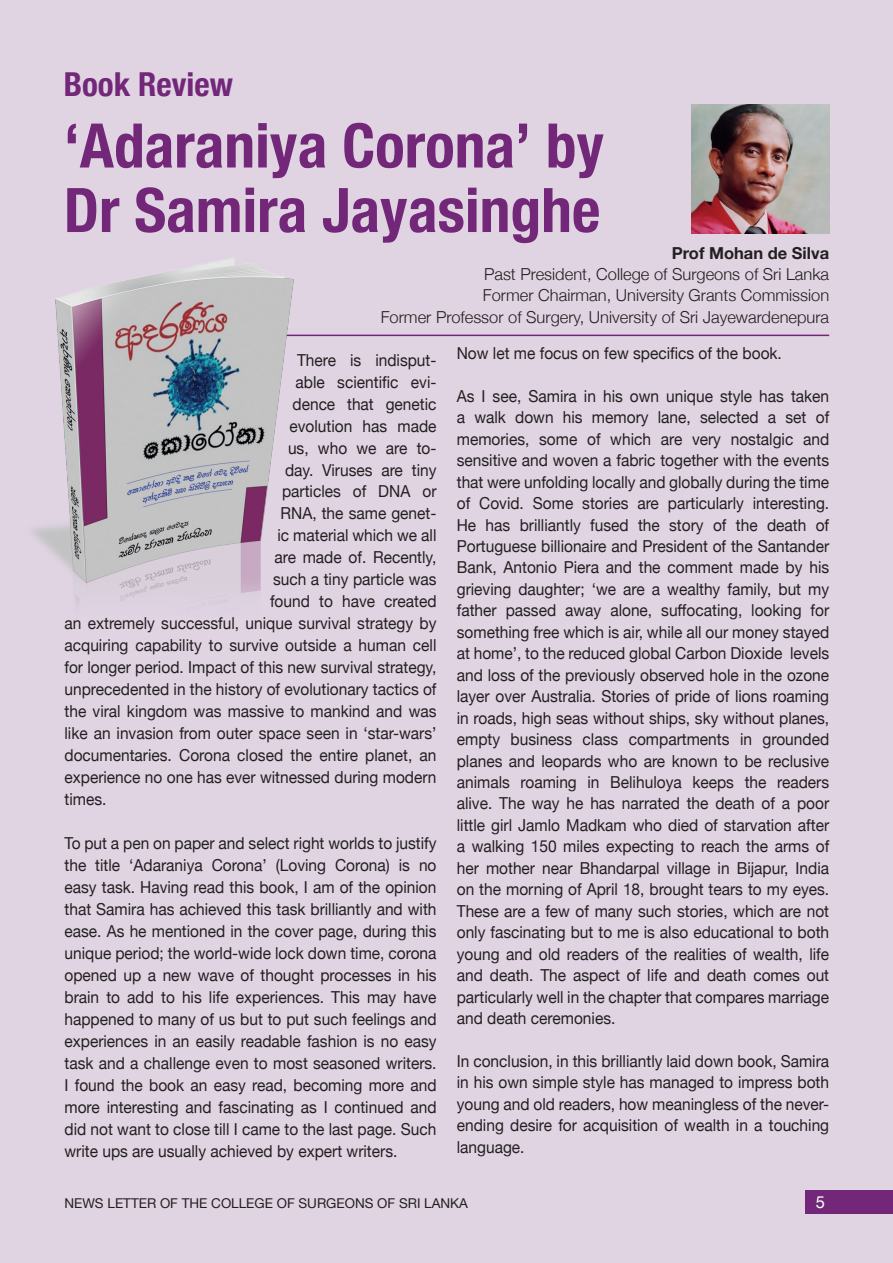
<style>
.page{position:relative;width:893px;height:1263px;background:#e0d4e3}
.page>*{position:absolute;margin:0;border:0;box-sizing:border-box;transform-origin:0 0}
.t1{font:700 condensed 61.5px/64.5px "Helvetica Neue";color:#722779}
.t2{font:700 condensed 33px "Helvetica Neue";color:#722779}
.t3{font:16.5px/21.5px "Helvetica Neue";color:#231f20;text-align:justify;scale:.94 1}
.t4{font:300 16.5px/21.5px "Helvetica Neue";color:#231f20;text-align:right}
.t5{font:700 16.5px "Helvetica Neue";color:#231f20}
.t6{font:16.5px "Helvetica Neue";color:#fff}
.t7{font:13.5px "Helvetica Neue";color:#231f20}
</style>
<div class="page">
<hr style="left:64px;top:335px;width:765px;height:1px;background:#722779">
<img style="left:691px;top:104px;width:138px;height:129px">
<img style="left:33px;top:258px;width:277px;height:346px">
<div style="left:805px;top:1191px;width:88px;height:23px;background:#722779"></div>
<h2 class="t2" style="left:64px;top:56px;width:171px">Book Review</h2>
<h1 class="t1" style="left:64px;top:109px;width:542px">‘Adaraniya Corona’ by<br>Dr Samira Jayasinghe</h1>
<p class="t5" style="left:672px;top:240px;width:159px">Prof Mohan de Silva</p>
<p class="t4" style="left:381px;top:262px;width:450px">Past President, College of Surgeons of Sri Lanka<br>Former Chairman, University Grants Commission<br>Former Professor of Surgery, University of Sri Jayewardenepura</p>
<p class="t3" style="left:297px;top:350px;width:150px">There is indisput-</p>
<p class="t3" style="left:295px;top:372px;width:152px">able scientific evi-</p>
<p class="t3" style="left:292px;top:394px;width:155px">dence that genetic</p>
<p class="t3" style="left:289px;top:416px;width:158px">evolution has made</p>
<p class="t3" style="left:288px;top:438px;width:159px">us, who we are to-</p>
<p class="t3" style="left:285px;top:460px;width:163px">day. Viruses are tiny</p>
<p class="t3" style="left:282px;top:482px;width:166px">particles of DNA or</p>
<p class="t3" style="left:280px;top:504px;width:167px">RNA, the same genet-</p>
<p class="t3" style="left:277px;top:526px;width:171px">ic material which we all</p>
<p class="t3" style="left:274px;top:548px;width:174px">are made of. Recently,</p>
<p class="t3" style="left:273px;top:570px;width:175px">such a tiny particle was</p>
<p class="t3" style="left:270px;top:592px;width:179px">found to have created</p>
<p class="t3" style="left:64px;top:614px;width:397px">an extremely successful, unique survival strategy by</p>
<p class="t3" style="left:64px;top:636px;width:397px">acquiring capability to survive outside a human cell</p>
<p class="t3" style="left:64px;top:658px;width:397px">for longer period. Impact of this new survival strategy,</p>
<p class="t3" style="left:64px;top:680px;width:397px">unprecedented in the history of evolutionary tactics of</p>
<p class="t3" style="left:64px;top:702px;width:397px">the viral kingdom was massive to mankind and was</p>
<p class="t3" style="left:64px;top:724px;width:397px">like an invasion from outer space seen in ‘star-wars’</p>
<p class="t3" style="left:64px;top:745px;width:397px">documentaries. Corona closed the entire planet, an</p>
<p class="t3" style="left:64px;top:767px;width:397px">experience no one has ever witnessed during modern</p>
<p class="t3" style="left:64px;top:789px;width:46px">times.</p>
<p class="t3" style="left:64px;top:833px;width:397px;line-height:22px">To put a pen on paper and select right worlds to justify the title ‘Adaraniya Corona’ (Loving Corona) is no easy task. Having read this book, I am of the opinion that Samira has achieved this task brilliantly and with ease. As he mentioned in the cover page, during this unique period; the world-wide lock down time, corona opened up a new wave of thought processes in his brain to add to his life experiences. This may have happened to many of us but to put such feelings and experiences in an easily readable fashion is no easy task and a challenge even to most seasoned writers.<br>I found the book an easy read, becoming more and more interesting and fascinating as I continued and did not want to close till I came to the last page. Such write ups are usually achieved by expert writers.</p>
<p class="t3" style="left:457px;top:343px;width:347px">Now let me focus on few specifics of the book.</p>
<p class="t3" style="left:457px;top:386px;width:398px">As I see, Samira in his own unique style has taken a walk down his memory lane, selected a set of memories, some of which are very nostalgic and sensitive and woven a fabric together with the events that were unfolding locally and globally during the time of Covid. Some stories are particularly interesting.<br>He has brilliantly fused the story of the death of Portuguese billionaire and President of the Santander Bank, Antonio Piera and the comment made by his grieving daughter; ‘we are a wealthy family, but my father passed away alone, suffocating, looking for something free which is air, while all our money stayed at home’, to the reduced global Carbon Dioxide levels and loss of the previously observed hole in the ozone layer over Australia. Stories of pride of lions roaming in roads, high seas without ships, sky without planes, empty business class compartments in grounded planes and leopards who are known to be reclusive animals roaming in Belihuloya keeps the readers alive. The way he has narrated the death of a poor little girl Jamlo Madkam who died of starvation after a walking 150 miles expecting to reach the arms of her mother near Bhandarpal village in Bijapur, India on the morning of April 18, brought tears to my eyes.<br>These are a few of many such stories, which are not only fascinating but to me is also educational to both young and old readers of the realities of wealth, life and death. The aspect of life and death comes out particularly well in the chapter that compares marriage and death ceremonies.</p>
<p class="t3" style="left:457px;top:1051px;width:398px">In conclusion, in this brilliantly laid down book, Samira in his own simple style has managed to impress both young and old readers, how meaningless of the never&shy;ending desire for acquisition of wealth in a touching language.</p>
<p class="t7" style="left:64px;top:1193px;width:21px">News</p>
<p class="t7" style="left:107px;top:1193px;width:17px">Letter</p>
<p class="t7" style="left:160px;top:1193px;width:32px">of the</p>
<p class="t7" style="left:211px;top:1193px;width:20px">College</p>
<p class="t7" style="left:277px;top:1193px;width:41px">of Surgeons</p>
<p class="t7" style="left:377px;top:1193px;width:63px">of Sri Lanka</p>
<p class="t6" style="left:816px;top:1190px;width:11px">5</p>
</div>
